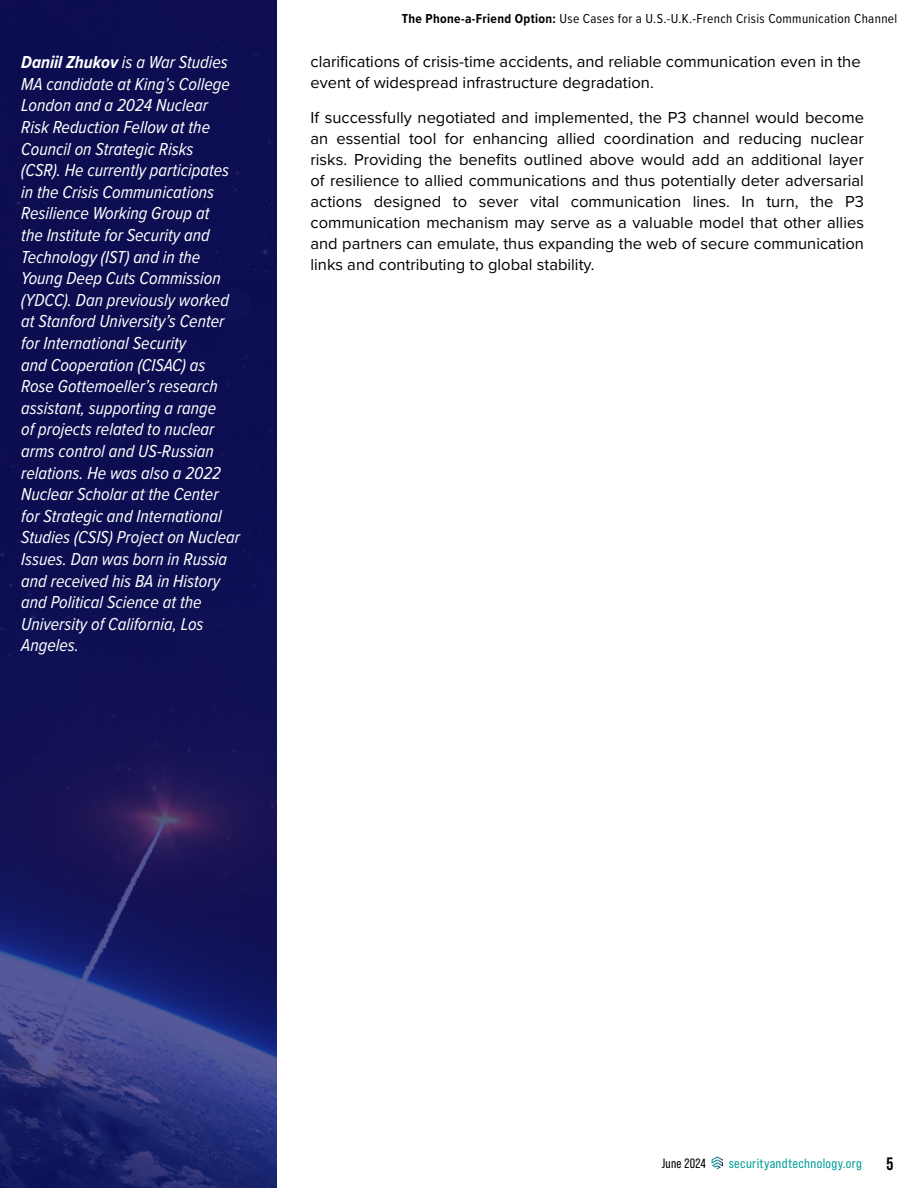
<style>
.page{position:relative;width:918px;height:1188px;background:#fff}
.page>*{position:absolute;margin:0;border:0;box-sizing:border-box;transform-origin:0 0}
.t1{font:italic 18px/21.6px "Proxima Nova Cond";color:#fff}
.t2{font:700 18px "Bebas Neue Pro";color:#000}
.t3{font:16.5px/21px "Proxima Nova";color:#000}
.t4{font:13.5px "Proxima Nova Cond";letter-spacing:.025em;color:#000}
.t5{font:13.5px "Bebas Neue Pro Sm E Rg";letter-spacing:.025em;color:#00a099}
.t6{font:13.5px "Bebas Neue Pro";letter-spacing:.025em;color:#000}
.s1{font-weight:700}
</style>
<div class="page">
<svg style="left:712px;top:1156px;width:11px;height:13px"></svg>
<svg style="left:0;top:0;width:277px;height:1188px;background:#15165b"></svg>
<p class="t1" style="left:21px;top:51px;width:220px"><span class="s1">Daniil Zhukov</span> is a War Studies<br>MA candidate at King’s College<br>London and a 2024 Nuclear<br>Risk Reduction Fellow at the<br>Council on Strategic Risks<br>(CSR). He currently participates in the Crisis Communications<br>Resilience Working Group at<br>the Institute for Security and<br>Technology (IST) and in the<br>Young Deep Cuts Commission (YDCC). Dan previously worked at Stanford University’s Center for International Security<br>and Cooperation (CISAC) as<br>Rose Gottemoeller’s research assistant, supporting a range<br>of projects related to nuclear arms control and US-Russian relations. He was also a 2022<br>Nuclear Scholar at the Center for Strategic and International<br>Studies (CSIS) Project on Nuclear<br>Issues. Dan was born in Russia and received his BA in History and Political Science at the<br>University of California, Los<br>Angeles.</p>
<p class="t4" style="left:402px;top:8px;width:497px"><span class="s1">The Phone-a-Friend Option:</span> Use Cases for a U.S.-U.K.-French Crisis Communication Channel</p>
<p class="t3" style="left:310px;top:50px;width:552px">clarifications of crisis-time accidents, and reliable communication even in the event of widespread infrastructure degradation.</p>
<p class="t3" style="left:310px;top:106px;width:555px;text-align:justify">If successfully negotiated and implemented, the P3 channel would become an essential tool for enhancing allied coordination and reducing nuclear risks. Providing the benefits outlined above would add an additional layer of resilience to allied communications and thus potentially deter adversarial actions designed to sever vital communication lines. In turn, the P3 communication mechanism may serve as a valuable model that other allies and partners can emulate, thus expanding the web of secure communication links and contributing to global stability.</p>
<p class="t6" style="left:662px;top:1155px;width:46px">June 2024</p>
<p class="t5" style="left:729px;top:1155px;width:135px">securityandtechnology.org</p>
<p class="t2" style="left:886px;top:1153px;width:8px">5</p>
</div>
